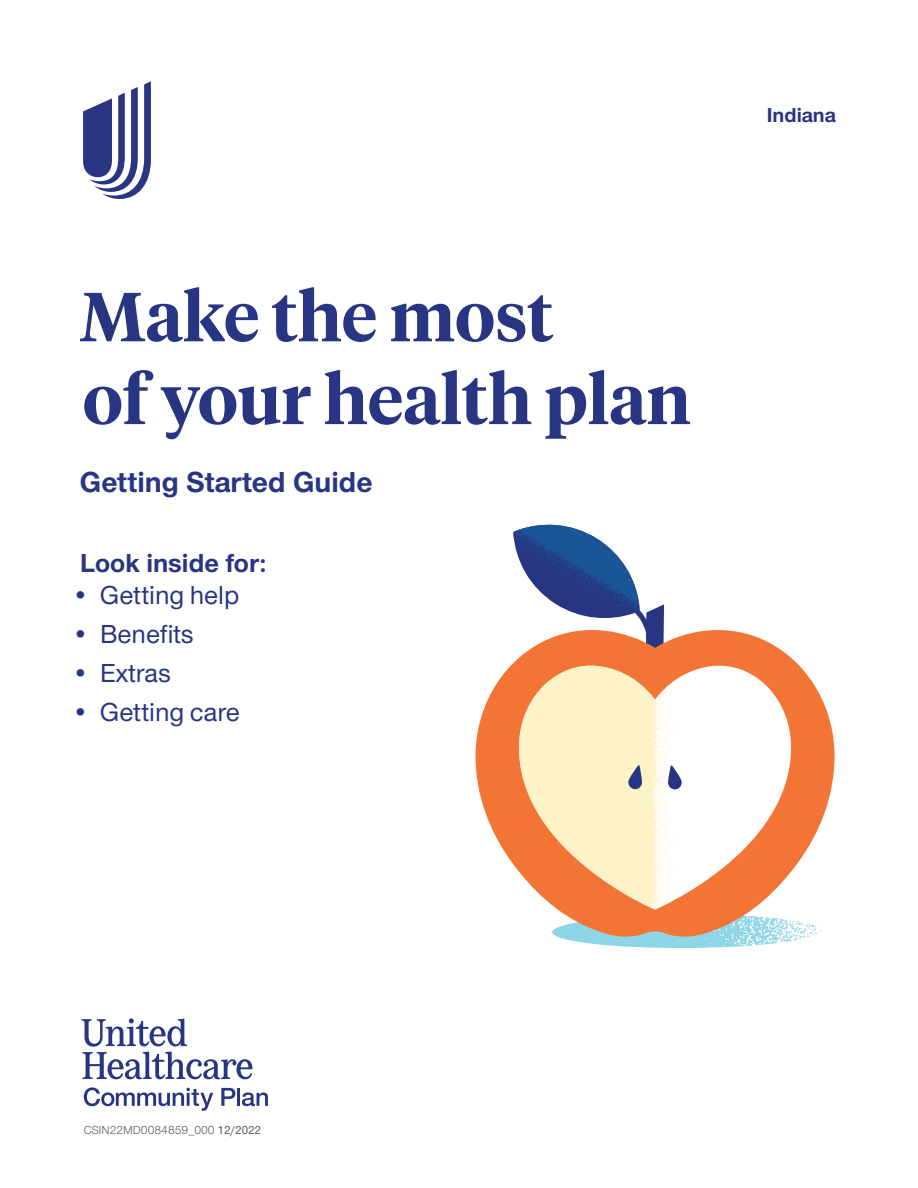
<style>
.page{position:relative;width:918px;height:1188px;background:#fff}
.page>*{position:absolute;margin:0;border:0;box-sizing:border-box;transform-origin:0 0}
.t1{font:600 69px/82.8px "UHC Serif Headline";color:#283582}
.t2{font:700 30px "UHC Sans";color:#283582}
.t3{font:500 27px "UHC Sans";color:#283582}
.t4{font:700 27px "UHC Sans";color:#283582}
.t5{font:700 21px "UHC Sans";color:#283582}
.t6{font:12px "UHC Sans";color:#57585a}
</style>
<div class="page">
<svg style="left:513px;top:524px;width:151px;height:100px"></svg>
<svg style="left:558px;top:937px;width:251px;height:11px"></svg>
<svg style="left:475px;top:624px;width:360px;height:313px;fill:#f37535"></svg>
<svg style="left:518px;top:666px;width:274px;height:244px"></svg>
<svg style="left:518px;top:666px;width:164px;height:243px;background:#f9d6ae"></svg>
<svg style="left:83px;top:81px;width:68px;height:118px"></svg>
<svg style="left:81px;top:1018px;width:171px;height:61px"></svg>
<svg style="left:84px;top:1087px;width:129px;height:24px"></svg>
<svg style="left:221px;top:1088px;width:14px;height:18px"></svg>
<hr style="left:237px;top:1088px;width:3px;height:18px;background:#283582">
<svg style="left:242px;top:1092px;width:26px;height:14px"></svg>
<h1 class="t1" style="left:80px;top:272px;width:613px">Make the most<br>of your health plan</h1>
<p class="t2" style="left:80px;top:462px;width:294px">Getting Started Guide</p>
<p class="t4" style="left:80px;top:544px;width:188px">Look inside for:</p>
<p class="t3" style="left:72px;top:577px;width:169px">• Getting help</p>
<p class="t3" style="left:72px;top:616px;width:124px">• Benefits</p>
<p class="t3" style="left:72px;top:655px;width:101px">• Extras</p>
<p class="t3" style="left:72px;top:694px;width:170px">• Getting care</p>
<p class="t5" style="left:767px;top:101px;width:70px">Indiana</p>
<p class="t6" style="left:84px;top:1122px;width:179px">CSIN22MD0084859_000 12/2022</p>
</div>
